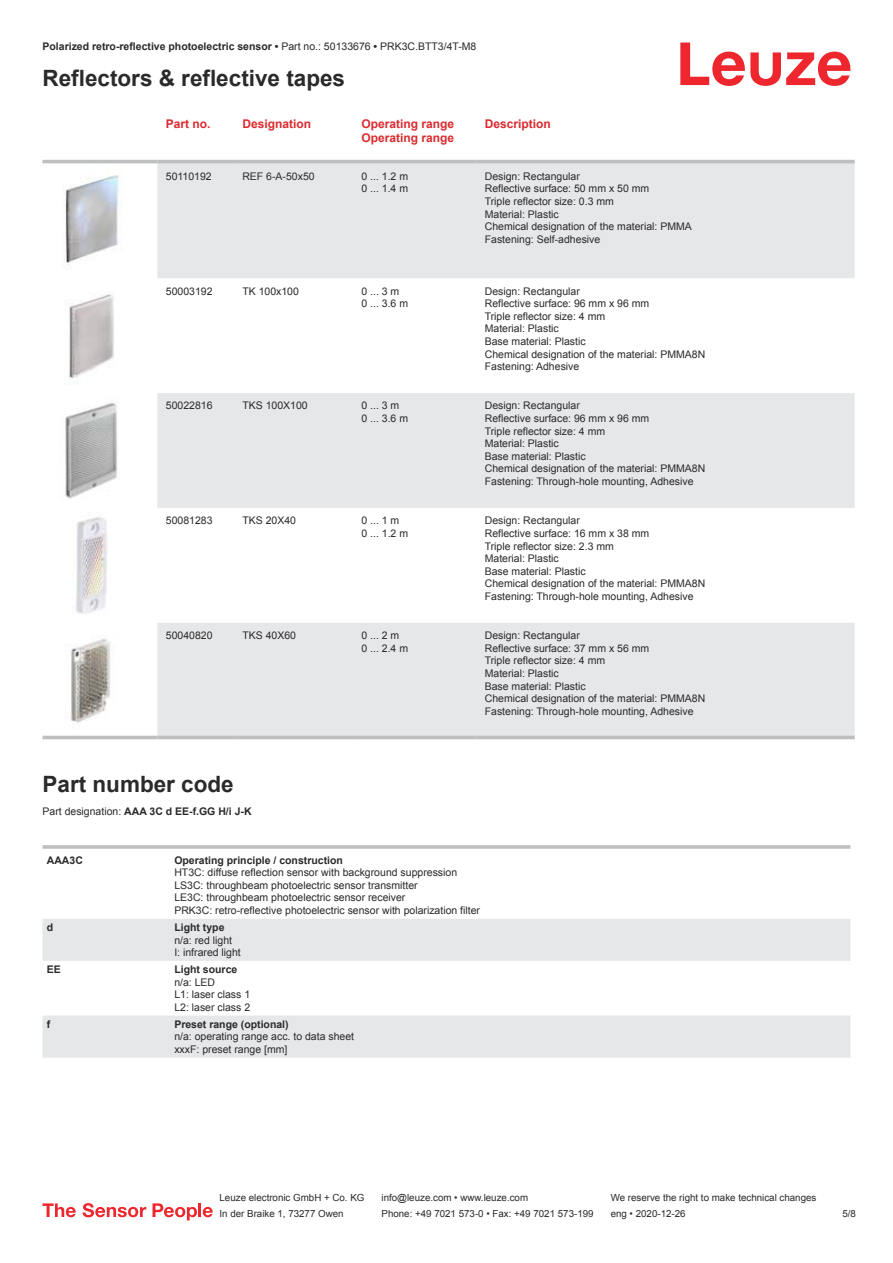
<style>
.page{position:relative;width:893px;height:1263px;background:#fff}
.page>*{position:absolute;margin:0;border:0;box-sizing:border-box;transform-origin:0 0}
.t1{font:700 22.5px "Arial";color:#2b292a}
.t2{font:700 12px/14.4px "Arial";color:#db2a30}
.t3{font:10.5px/12.6px "Arial";color:#2b292a}
.t4{font:700 10.5px "Arial";color:#2b292a}
.t5{font:9.75px "Arial";color:#2b292a}
.s1{font-weight:400}
</style>
<div class="page">
<svg style="left:680px;top:43px;width:170px;height:43px"></svg>
<svg style="left:157px;top:163px;width:698px;height:573px;fill:#e6e7e9"></svg>
<hr style="left:43px;top:160px;width:114px;height:3px;background:#bdbfc1">
<hr style="left:157px;top:160px;width:77px;height:3px;background:#bdbfc1">
<hr style="left:234px;top:160px;width:119px;height:3px;background:#bdbfc1">
<hr style="left:353px;top:160px;width:123px;height:3px;background:#bdbfc1">
<hr style="left:476px;top:160px;width:379px;height:3px;background:#bdbfc1">
<hr style="left:43px;top:736px;width:114px;height:3px;background:#bdbfc1">
<hr style="left:157px;top:736px;width:77px;height:3px;background:#bdbfc1">
<hr style="left:234px;top:736px;width:119px;height:3px;background:#bdbfc1">
<hr style="left:353px;top:736px;width:123px;height:3px;background:#bdbfc1">
<hr style="left:476px;top:736px;width:379px;height:3px;background:#bdbfc1">
<img style="left:65px;top:174px;width:58px;height:89px">
<img style="left:69px;top:294px;width:45px;height:85px">
<img style="left:65px;top:403px;width:53px;height:96px">
<img style="left:73px;top:517px;width:34px;height:97px">
<img style="left:70px;top:639px;width:40px;height:84px">
<svg style="left:43px;top:919px;width:807px;height:139px;fill:#e6e7e9"></svg>
<hr style="left:43px;top:845px;width:127px;height:4px;background:#bdbfc1">
<hr style="left:170px;top:845px;width:680px;height:4px;background:#c5c7c8">
<svg style="left:43px;top:1203px;width:33px;height:14px"></svg>
<svg style="left:83px;top:1203px;width:63px;height:14px"></svg>
<svg style="left:153px;top:1203px;width:44px;height:17px"></svg>
<hr style="left:198px;top:1203px;width:3px;height:14px;background:#ed272d">
<svg style="left:203px;top:1207px;width:10px;height:10px"></svg>
<p class="t4" style="left:43px;top:43px;width:435px">Polarized retro-reflective photoelectric sensor • <span class="s1">Part no.: 50133676</span> • <span class="s1">PRK3C.BTT3/4T-M8</span></p>
<h1 class="t1" style="left:43px;top:70px;width:304px">Reflectors &amp; reflective tapes</h1>
<p class="t2" style="left:166px;top:117px;width:46px">Part no.</p>
<p class="t2" style="left:242px;top:117px;width:70px">Designation</p>
<p class="t2" style="left:361px;top:117px;width:94px">Operating range<br>Operating range</p>
<p class="t2" style="left:485px;top:117px;width:68px">Description</p>
<p class="t3" style="left:166px;top:171px;width:47px">50110192</p>
<p class="t3" style="left:242px;top:171px;width:74px">REF 6-A-50x50</p>
<p class="t3" style="left:361px;top:171px;width:48px">0 ... 1.2 m<br>0 ... 1.4 m</p>
<p class="t3" style="left:485px;top:171px;width:209px">Design: Rectangular<br>Reflective surface: 50 mm x 50 mm<br>Triple reflector size: 0.3 mm<br>Material: Plastic<br>Chemical designation of the material: PMMA<br>Fastening: Self-adhesive</p>
<p class="t3" style="left:166px;top:286px;width:48px">50003192</p>
<p class="t3" style="left:242px;top:286px;width:58px">TK 100x100</p>
<p class="t3" style="left:361px;top:286px;width:48px">0 ... 3 m<br>0 ... 3.6 m</p>
<p class="t3" style="left:485px;top:286px;width:222px">Design: Rectangular<br>Reflective surface: 96 mm x 96 mm<br>Triple reflector size: 4 mm<br>Material: Plastic<br>Base material: Plastic<br>Chemical designation of the material: PMMA8N<br>Fastening: Adhesive</p>
<p class="t3" style="left:166px;top:400px;width:48px">50022816</p>
<p class="t3" style="left:242px;top:400px;width:67px">TKS 100X100</p>
<p class="t3" style="left:361px;top:400px;width:48px">0 ... 3 m<br>0 ... 3.6 m</p>
<p class="t3" style="left:485px;top:400px;width:222px">Design: Rectangular<br>Reflective surface: 96 mm x 96 mm<br>Triple reflector size: 4 mm<br>Material: Plastic<br>Base material: Plastic<br>Chemical designation of the material: PMMA8N<br>Fastening: Through-hole mounting, Adhesive</p>
<p class="t3" style="left:166px;top:515px;width:48px">50081283</p>
<p class="t3" style="left:242px;top:515px;width:55px">TKS 20X40</p>
<p class="t3" style="left:361px;top:515px;width:48px">0 ... 1 m<br>0 ... 1.2 m</p>
<p class="t3" style="left:485px;top:515px;width:222px">Design: Rectangular<br>Reflective surface: 16 mm x 38 mm<br>Triple reflector size: 2.3 mm<br>Material: Plastic<br>Base material: Plastic<br>Chemical designation of the material: PMMA8N<br>Fastening: Through-hole mounting, Adhesive</p>
<p class="t3" style="left:166px;top:630px;width:48px">50040820</p>
<p class="t3" style="left:242px;top:630px;width:55px">TKS 40X60</p>
<p class="t3" style="left:361px;top:630px;width:48px">0 ... 2 m<br>0 ... 2.4 m</p>
<p class="t3" style="left:485px;top:630px;width:222px">Design: Rectangular<br>Reflective surface: 37 mm x 56 mm<br>Triple reflector size: 4 mm<br>Material: Plastic<br>Base material: Plastic<br>Chemical designation of the material: PMMA8N<br>Fastening: Through-hole mounting, Adhesive</p>
<h1 class="t1" style="left:43px;top:776px;width:193px">Part number code</h1>
<p class="t4" style="left:43px;top:807px;width:211px"><span class="s1">Part designation:</span> AAA 3C d EE-f.GG H/i J-K</p>
<p class="t4" style="left:47px;top:856px;width:38px">AAA3C</p>
<p class="t4" style="left:174px;top:856px;width:170px">Operating principle / construction</p>
<p class="t3" style="left:174px;top:867px;width:307px">HT3C: diffuse reflection sensor with background suppression LS3C: throughbeam photoelectric sensor transmitter<br>LE3C: throughbeam photoelectric sensor receiver<br>PRK3C: retro-reflective photoelectric sensor with polarization filter</p>
<p class="t4" style="left:47px;top:923px;width:8px">d</p>
<p class="t4" style="left:174px;top:923px;width:52px">Light type</p>
<p class="t3" style="left:174px;top:934px;width:68px">n/a: red light<br>I: infrared light</p>
<p class="t4" style="left:47px;top:965px;width:16px">EE</p>
<p class="t4" style="left:174px;top:965px;width:65px">Light source</p>
<p class="t3" style="left:174px;top:977px;width:77px">n/a: LED<br>L1: laser class 1<br>L2: laser class 2</p>
<p class="t4" style="left:47px;top:1020px;width:5px">f</p>
<p class="t4" style="left:174px;top:1020px;width:116px">Preset range (optional)</p>
<p class="t3" style="left:174px;top:1031px;width:181px">n/a: operating range acc. to data sheet xxxF: preset range [mm]</p>
<p class="t5" style="left:220px;top:1194px;width:146px">Leuze electronic GmbH + Co. KG</p>
<p class="t5" style="left:381px;top:1194px;width:148px">info@leuze.com • www.leuze.com</p>
<p class="t5" style="left:611px;top:1194px;width:207px">We reserve the right to make technical changes</p>
<p class="t5" style="left:220px;top:1210px;width:126px">In der Braike 1, 73277 Owen</p>
<p class="t5" style="left:381px;top:1210px;width:214px">Phone: +49 7021 573-0 • Fax: +49 7021 573-199</p>
<p class="t5" style="left:611px;top:1210px;width:76px">eng • 2020-12-26</p>
<p class="t5" style="left:842px;top:1210px;width:15px">5 /8</p>
</div>
